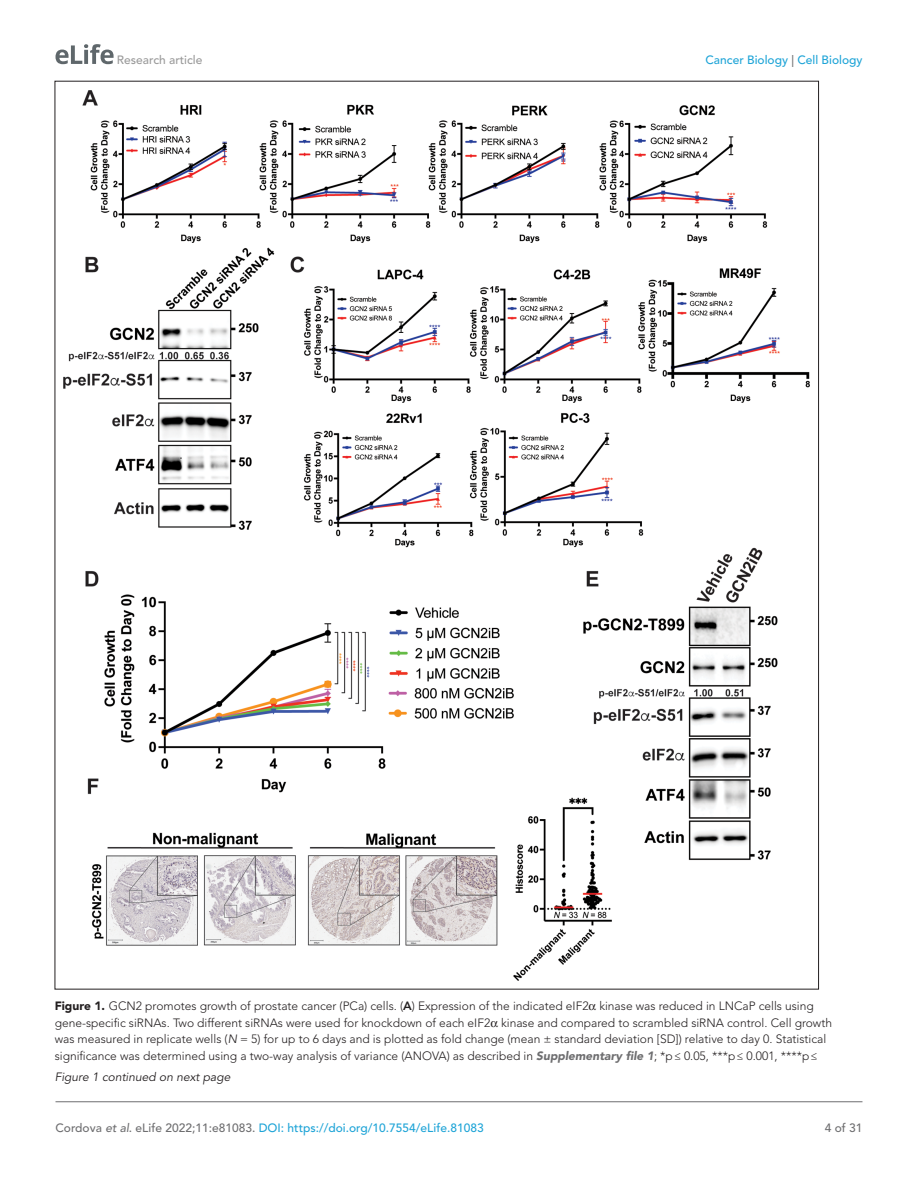
<style>
.page{position:relative;width:918px;height:1188px;background:#fff}
.page>*{position:absolute;margin:0;border:0;box-sizing:border-box;transform-origin:0 0}
.t1{font:300 12px/16.5px "Avenir LT Std";color:#231f20}
.t2{font:500 12px "Avenir LT Std";color:#1ea4d7}
.t3{font:italic 12px "Avenir LT Std";color:#231f20}
.t4{font:500 12px "Avenir LT Std";color:#9a9a9a}
.t5{font:500 12px "Avenir LT Std";color:#6e6e70}
.s1{color:#6e6e70}
.s2{font-weight:900}
.s3{font-weight:800}
.s4{font-style:italic}
.s5{font-weight:900;font-style:italic;color:#6e6e70}
.s6{font-style:italic;color:#6e6e70}
</style>
<div class="page">
<svg style="left:56px;top:44px;width:58px;height:20px"></svg>
<hr style="left:56px;top:1101px;width:806px;height:1px;background:#6e6e70">
<img style="left:64px;top:90px;width:746px;height:890px">
<p class="t4" style="left:117px;top:53px;width:87px">Research article</p>
<p class="t2" style="left:706px;top:53px;width:158px">Cancer Biology <span class="s1">|</span> Cell Biology</p>
<p class="t1" style="left:55px;top:998px;width:779px"><span class="s2">Figure 1.</span> GCN2 promotes growth of prostate cancer (PCa) cells. (<span class="s3">A</span>) Expression of the indicated eIF2 kinase was reduced in LNCaP cells using gene-specific siRNAs. Two different siRNAs were used for knockdown of each eIF2 kinase and compared to scrambled siRNA control. Cell growth was measured in replicate wells (<span class="s4">N</span> = 5) for up to 6 days and is plotted as fold change (mean ± standard deviation [SD]) relative to day 0. Statistical significance was determined using a two-way analysis of variance (ANOVA) as described in <span class="s5">Supplementary file 1</span>; *p≤ 0.05, ***p≤ 0.001, ****p≤</p>
<p class="t3" style="left:55px;top:1070px;width:177px">Figure 1 continued on next page</p>
<p class="t2" style="left:56px;top:1121px;width:430px"><span class="s1">Cordova</span> <span class="s6">et al</span><span class="s1">. eLife 2022;11:e81083.</span> DOI: https://doi.org/10.7554/eLife.81083</p>
<p class="t5" style="left:825px;top:1121px;width:39px">4 of 31</p>
</div>
